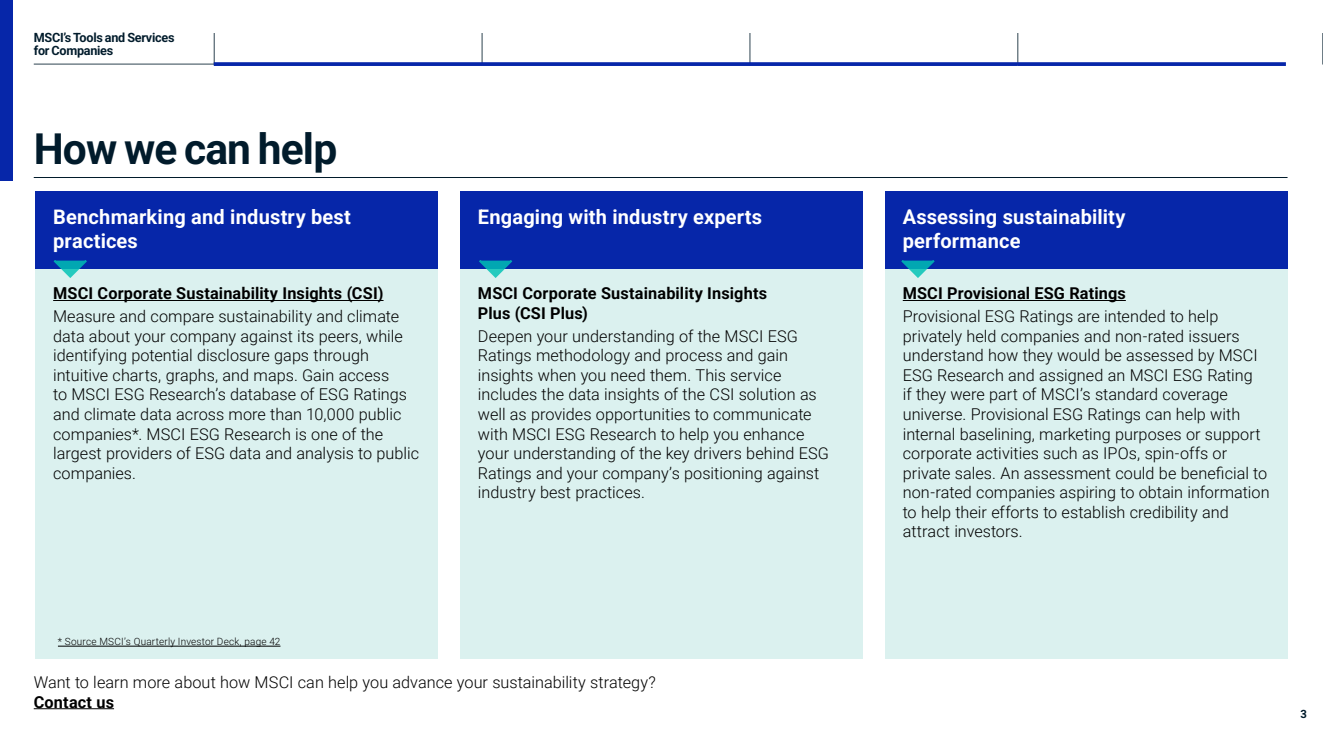
<style>
.page{position:relative;width:1323px;height:745px;background:#fff}
.page>*{position:absolute;margin:0;border:0;box-sizing:border-box;transform-origin:0 0}
.t1{font:700 42.5px "Roboto";letter-spacing:-.02em;color:#011b2b}
.t2{font:700 20px/24px "Roboto";letter-spacing:.01em;color:#fff}
.t3{font:300 16.25px/19.5px "Roboto";color:#000}
.t4{font:700 16.25px/19.5px "Roboto";letter-spacing:.01em;color:#000}
.t5{font:700 12.62px/12.6px "Roboto";letter-spacing:-.02em;color:#011b2b}
.t6{font:700 11.25px "Roboto";color:#011b2b}
.t7{font:300 10px "Roboto";letter-spacing:.02em;color:#000}
</style>
<div class="page">
<hr style="left:1322px;top:33px;width:1px;height:31px;background:#011b2b">
<hr style="left:34px;top:707px;width:80px;height:1px;background:#000">
<hr style="left:34px;top:64px;width:1248px;height:1px;background:#011b2b">
<hr style="left:482px;top:33px;width:1px;height:31px;background:#011b2b">
<hr style="left:1017px;top:33px;width:1px;height:31px;background:#011b2b">
<hr style="left:214px;top:33px;width:1px;height:31px;background:#011b2b">
<hr style="left:750px;top:33px;width:1px;height:31px;background:#011b2b">
<svg style="left:214px;top:62px;width:268px;height:4px"></svg>
<svg style="left:482px;top:62px;width:268px;height:4px"></svg>
<svg style="left:750px;top:62px;width:268px;height:4px"></svg>
<svg style="left:1018px;top:62px;width:268px;height:4px"></svg>
<hr style="left:34px;top:177px;width:1253px;height:1px;background:#011b2b">
<div style="left:0;top:0;width:13px;height:180px;background:#0626a9"></div>
<div style="left:35px;top:269px;width:403px;height:389px;background:#dbf1ef"></div>
<hr style="left:53px;top:300px;width:331px;height:1px;background:#000">
<div style="left:35px;top:191px;width:403px;height:78px;background:#0626a9"></div>
<div style="left:460px;top:269px;width:403px;height:389px;background:#dbf1ef"></div>
<div style="left:460px;top:191px;width:403px;height:78px;background:#0626a9"></div>
<div style="left:885px;top:269px;width:402px;height:389px;background:#dbf1ef"></div>
<hr style="left:903px;top:300px;width:223px;height:1px;background:#000">
<div style="left:885px;top:191px;width:402px;height:78px;background:#0626a9"></div>
<hr style="left:58px;top:645px;width:222px;height:1px;background:#000">
<svg style="left:53px;top:260px;width:34px;height:18px"></svg>
<svg style="left:479px;top:260px;width:34px;height:18px"></svg>
<svg style="left:901px;top:260px;width:34px;height:18px"></svg>
<p class="t5" style="left:34px;top:31px;width:142px">MSCI’s Tools and Services for Companies</p>
<h1 class="t1" style="left:34px;top:118px;width:305px">How we can help</h1>
<p class="t2" style="left:53px;top:204px;width:299px">Benchmarking and industry best practices</p>
<p class="t4" style="left:53px;top:283px;width:332px">MSCI Corporate Sustainability Insights (CSI)</p>
<p class="t3" style="left:53px;top:306px;width:367px">Measure and compare sustainability and climate data about your company against its peers, while identifying potential disclosure gaps through intuitive charts, graphs, and maps. Gain access<br>to MSCI ESG Research’s database of ESG Ratings and climate data across more than 10,000 public companies*. MSCI ESG Research is one of the largest providers of ESG data and analysis to public companies.</p>
<p class="t7" style="left:58px;top:634px;width:224px">* Source MSCI’s Quarterly Investor Deck, page 42</p>
<p class="t2" style="left:478px;top:204px;width:286px">Engaging with industry experts</p>
<p class="t4" style="left:478px;top:283px;width:291px">MSCI Corporate Sustainability Insights<br>Plus (CSI Plus)</p>
<p class="t3" style="left:478px;top:325px;width:352px">Deepen your understanding of the MSCI ESG Ratings methodology and process and gain insights when you need them. This service includes the data insights of the CSI solution as well as provides opportunities to communicate with MSCI ESG Research to help you enhance your understanding of the key drivers behind ESG Ratings and your company’s positioning against industry best practices.</p>
<p class="t3" style="left:34px;top:671px;width:624px">Want to learn more about how MSCI can help you advance your sustainability strategy?</p>
<p class="t4" style="left:34px;top:691px;width:82px">Contact us</p>
<p class="t2" style="left:903px;top:204px;width:224px">Assessing sustainability performance</p>
<p class="t4" style="left:903px;top:283px;width:225px">MSCI Provisional ESG Ratings</p>
<p class="t3" style="left:903px;top:306px;width:368px">Provisional ESG Ratings are intended to help privately held companies and non-rated issuers understand how they would be assessed by MSCI ESG Research and assigned an MSCI ESG Rating<br>if they were part of MSCI’s standard coverage universe. Provisional ESG Ratings can help with internal baselining, marketing purposes or support corporate activities such as IPOs, spin-offs or private sales. An assessment could be beneficial to non-rated companies aspiring to obtain information to help their efforts to establish credibility and attract investors.</p>
<p class="t6" style="left:1300px;top:705px;width:8px">3</p>
</div>
